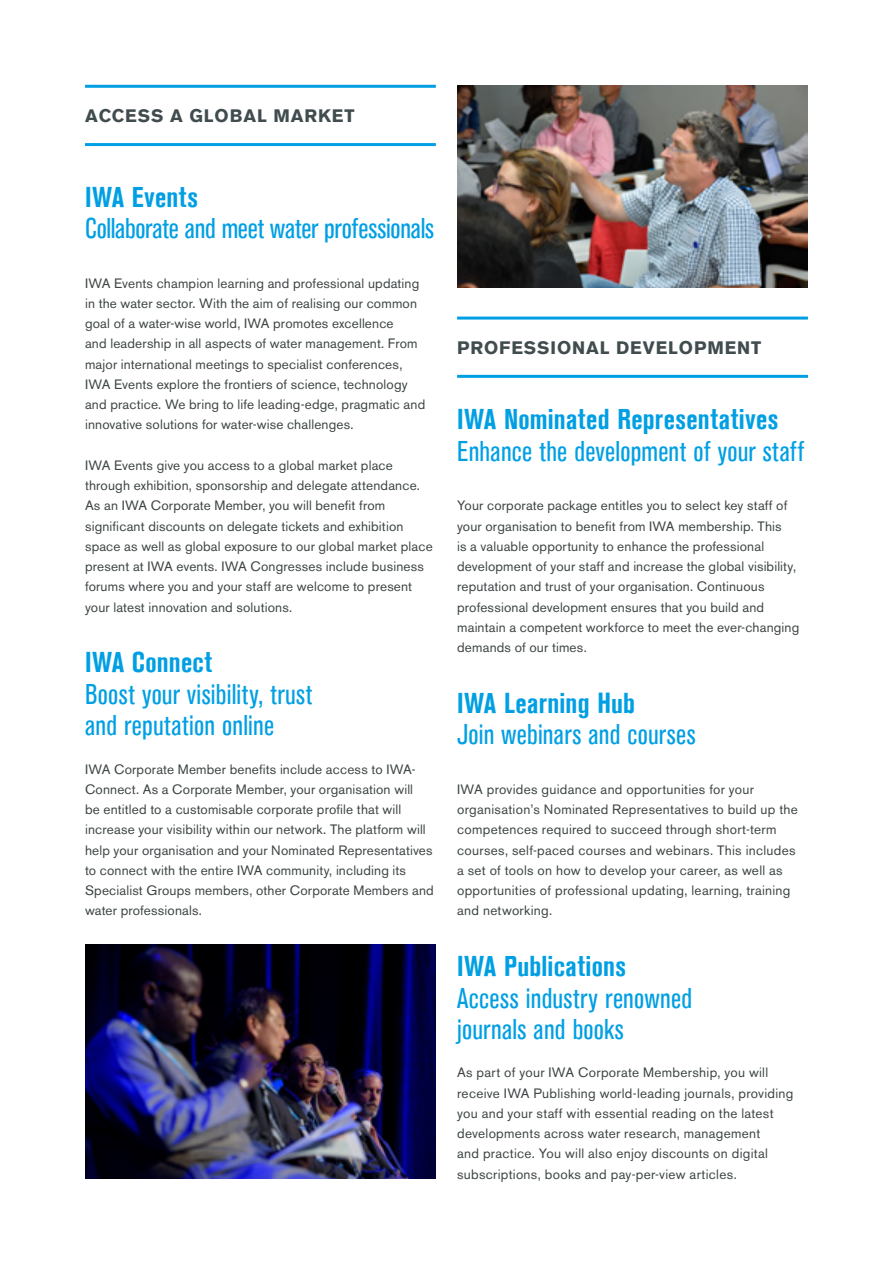
<style>
.page{position:relative;width:893px;height:1263px;background:#fff}
.page>*{position:absolute;margin:0;border:0;box-sizing:border-box;transform-origin:0 0}
.t1{font:condensed 28.5px/31.5px "Akzidenz Grotesk BE";letter-spacing:.005em;color:#009fe3}
.t2{font:700 condensed 28.5px "Akzidenz Grotesk BE";letter-spacing:.01em;color:#009fe3}
.t3{font:700 18px "Akzidenz Grotesk BE";letter-spacing:.05em;color:#414c4e}
.t4{font:13.5px/20.2px "Akzidenz Grotesk BE";letter-spacing:.015em;color:#3d4444}
</style>
<div class="page">
<hr style="left:457px;top:317px;width:351px;height:3px;background:#009fe3">
<hr style="left:457px;top:375px;width:351px;height:3px;background:#009fe3">
<hr style="left:85px;top:85px;width:351px;height:3px;background:#009fe3">
<hr style="left:85px;top:143px;width:351px;height:3px;background:#009fe3">
<img style="left:85px;top:945px;width:351px;height:234px">
<img style="left:457px;top:85px;width:351px;height:203px">
<h2 class="t3" style="left:85px;top:105px;width:271px">ACCESS A GLOBAL MARKET</h2>
<h1 class="t2" style="left:85px;top:180px;width:115px">IWA Events</h1>
<h1 class="t1" style="left:85px;top:213px;width:351px">Collaborate and meet water professionals</h1>
<p class="t4" style="left:85px;top:273px;width:342px">IWA Events champion learning and professional updating in the water sector. With the aim of realising our common goal of a water-wise world, IWA promotes excellence<br>and leadership in all aspects of water management. From major international meetings to specialist conferences, IWA Events explore the frontiers of science, technology and practice. We bring to life leading-edge, pragmatic and innovative solutions for water-wise challenges.</p>
<p class="t4" style="left:85px;top:455px;width:349px">IWA Events give you access to a global market place through exhibition, sponsorship and delegate attendance.<br>As an IWA Corporate Member, you will benefit from significant discounts on delegate tickets and exhibition space as well as global exposure to our global market place present at IWA events. IWA Congresses include business forums where you and your staff are welcome to present your latest innovation and solutions.</p>
<h1 class="t2" style="left:85px;top:646px;width:129px">IWA Connect</h1>
<h1 class="t1" style="left:85px;top:679px;width:229px">Boost your visibility, trust and reputation online</h1>
<p class="t4" style="left:85px;top:759px;width:350px">IWA Corporate Member benefits include access to IWA-Connect. As a Corporate Member, your organisation will<br>be entitled to a customisable corporate profile that will increase your visibility within our network. The platform will help your organisation and your Nominated Representatives to connect with the entire IWA community, including its Specialist Groups members, other Corporate Members and water professionals.</p>
<h2 class="t3" style="left:457px;top:337px;width:306px">PROFESSIONAL DEVELOPMENT</h2>
<h1 class="t2" style="left:457px;top:403px;width:323px">IWA Nominated Representatives</h1>
<h1 class="t1" style="left:457px;top:436px;width:349px">Enhance the development of your staff</h1>
<p class="t4" style="left:457px;top:495px;width:344px">Your corporate package entitles you to select key staff of your organisation to benefit from IWA membership. This<br>is a valuable opportunity to enhance the professional development of your staff and increase the global visibility, reputation and trust of your organisation. Continuous professional development ensures that you build and maintain a competent workforce to meet the ever-changing demands of our times.</p>
<h1 class="t2" style="left:457px;top:687px;width:179px">IWA Learning Hub</h1>
<h1 class="t1" style="left:457px;top:719px;width:240px">Join webinars and courses</h1>
<p class="t4" style="left:457px;top:779px;width:342px">IWA provides guidance and opportunities for your organisation’s Nominated Representatives to build up the competences required to succeed through short-term courses, self-paced courses and webinars. This includes a set of tools on how to develop your career, as well as opportunities of professional updating, learning, training and networking.</p>
<h1 class="t2" style="left:457px;top:950px;width:170px">IWA Publications</h1>
<h1 class="t1" style="left:457px;top:983px;width:236px">Access industry renowned journals and books</h1>
<p class="t4" style="left:457px;top:1062px;width:338px">As part of your IWA Corporate Membership, you will receive IWA Publishing world-leading journals, providing you and your staff with essential reading on the latest developments across water research, management<br>and practice. You will also enjoy discounts on digital subscriptions, books and pay-per-view articles.</p>
</div>
